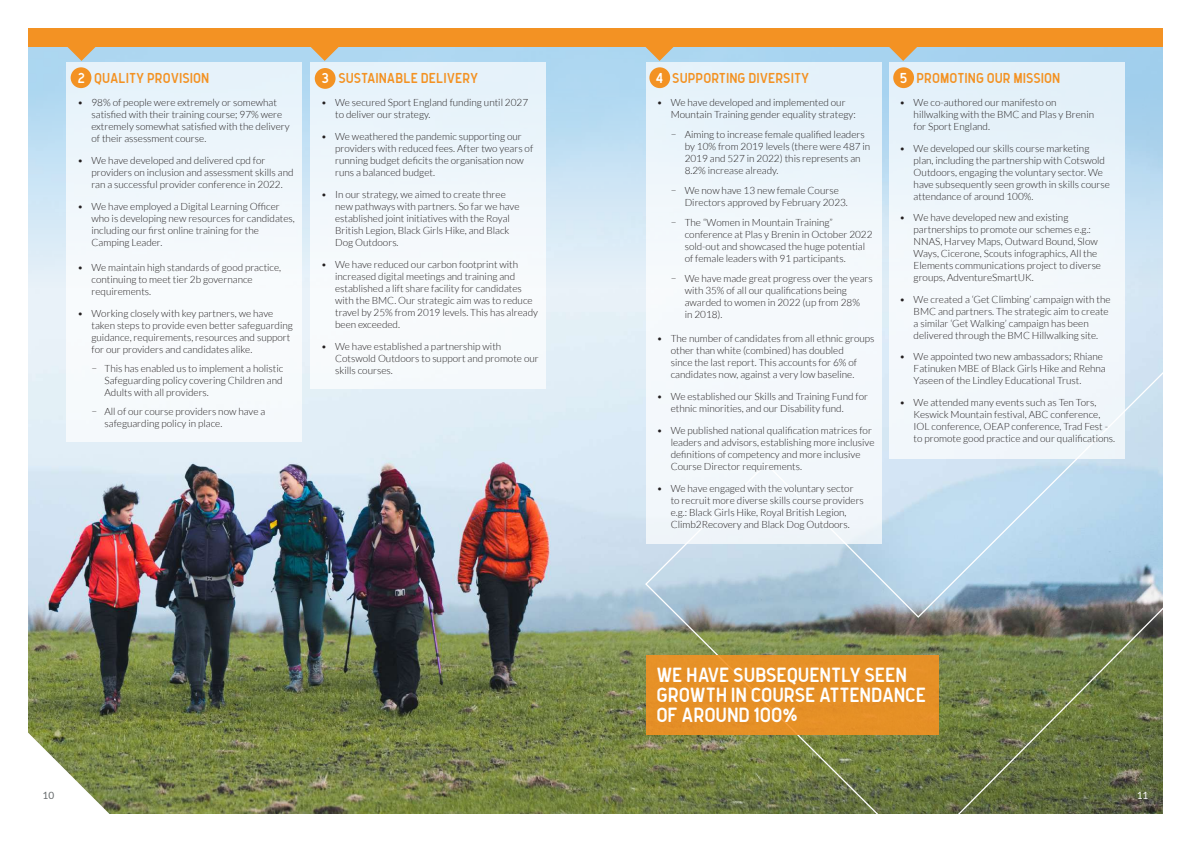
<style>
.page{position:relative;width:1191px;height:842px;background:#fff}
.page>*{position:absolute;margin:0;border:0;box-sizing:border-box;transform-origin:0 0}
.t1{font:20px/20px "Oregon";letter-spacing:-.01em;color:#fff}
.t2{font:14px "Oregon";color:#f39223}
.t3{font:300 10px/12px "Lato";color:#231f20}
.t4{font:10px "Lato";color:#65696b}
.t5{font:10px "Lato";color:#fff}
.s1{color:#fff}
</style>
<div class="page">
<img style="left:28px;top:308px;width:1134px;height:506px">
<img style="left:644px;top:334px;width:519px;height:480px">
<svg style="left:28px;top:47px;width:1134px;height:261px;background:#c1dff2"></svg>
<div style="left:889px;top:62px;width:235px;height:397px;background:linear-gradient(to right,#f0f6fb,#edf5fa)"></div>
<div style="left:646px;top:655px;width:292px;height:79px;background:#e69026"></div>
<div style="left:646px;top:62px;width:235px;height:482px;background:linear-gradient(to right,#f1f7fb,#eff6fb)"></div>
<div style="left:310px;top:62px;width:236px;height:326px;background:linear-gradient(to right,#f2f8fc,#f0f7fb)"></div>
<div style="left:649px;top:67px;width:21px;height:21px;background:#f39223;border-radius:50%"></div>
<div style="left:893px;top:67px;width:21px;height:21px;background:#f39223;border-radius:50%"></div>
<div style="left:67px;top:62px;width:235px;height:380px;background:linear-gradient(to right,#f2f8fc,#f2f8fc)"></div>
<div style="left:71px;top:67px;width:20px;height:21px;background:#f39223;border-radius:50%"></div>
<div style="left:315px;top:68px;width:20px;height:21px;background:#f39223;border-radius:50%"></div>
<svg style="left:28px;top:724px;width:88px;height:90px"></svg>
<div style="left:28px;top:28px;width:1134px;height:19px;background:#f39223"></div>
<svg style="left:65px;top:47px;width:33px;height:14px"></svg>
<svg style="left:308px;top:47px;width:33px;height:14px"></svg>
<svg style="left:643px;top:47px;width:33px;height:14px"></svg>
<svg style="left:887px;top:47px;width:32px;height:14px"></svg>
<h2 class="t2" style="left:77px;top:71px;width:133px"><span class="s1">2</span>. QUALITY PROVISION</h2>
<p class="t3" style="left:91px;top:96px;width:200px;text-indent:-14px">• 98% of people were extremely or somewhat satisfied with their training course; 97% were extremely somewhat satisfied with the delivery of their assessment course.</p>
<p class="t3" style="left:91px;top:154px;width:204px;text-indent:-14px">• We have developed and delivered cpd for providers on inclusion and assessment skills and ran a successful provider conference in 2022.</p>
<p class="t3" style="left:91px;top:200px;width:205px;text-indent:-14px">• We have employed a Digital Learning Officer who is developing new resources for candidates, including our first online training for the Camping Leader.</p>
<p class="t3" style="left:91px;top:261px;width:191px;text-indent:-14px">• We maintain high standards of good practice, continuing to meet tier 2b governance requirements.</p>
<p class="t3" style="left:91px;top:307px;width:203px;text-indent:-14px">• Working closely with key partners, we have taken steps to provide even better safeguarding guidance, requirements, resources and support for our providers and candidates alike.</p>
<p class="t3" style="left:104px;top:362px;width:180px;text-align:justify;text-indent:-13px">− This has enabled us to implement a holistic Safeguarding policy covering Children and Adults with all providers.</p>
<p class="t3" style="left:104px;top:405px;width:162px;text-indent:-13px">− All of our course providers now have a safeguarding policy in place.</p>
<h2 class="t2" style="left:321px;top:71px;width:158px"><span class="s1">3</span>. SUSTAINABLE DELIVERY</h2>
<p class="t3" style="left:335px;top:96px;width:194px;text-indent:-14px">• We secured Sport England funding until 2027 to deliver our strategy.</p>
<p class="t3" style="left:335px;top:130px;width:200px;text-indent:-14px">• We weathered the pandemic supporting our providers with reduced fees. After two years of running budget deficits the organisation now runs a balanced budget.</p>
<p class="t3" style="left:335px;top:188px;width:186px;text-indent:-14px">• In our strategy, we aimed to create three new pathways with partners. So far we have established joint initiatives with the Royal British Legion, Black Girls Hike, and Black Dog Outdoors.</p>
<p class="t3" style="left:335px;top:258px;width:204px;text-indent:-14px">• We have reduced our carbon footprint with increased digital meetings and training and established a lift share facility for candidates with the BMC. Our strategic aim was to reduce travel by 25% from 2019 levels. This has already been exceeded.</p>
<p class="t3" style="left:335px;top:340px;width:205px;text-indent:-14px">• We have established a partnership with<br>Cotswold Outdoors to support and promote our skills courses.</p>
<h2 class="t2" style="left:655px;top:71px;width:155px"><span class="s1">4</span>. SUPPORTING DIVERSITY</h2>
<h2 class="t2" style="left:899px;top:71px;width:162px"><span class="s1">5</span>. PROMOTING OUR MISSION</h2>
<p class="t3" style="left:670px;top:96px;width:187px;text-indent:-14px">• We have developed and implemented our<br>Mountain Training gender equality strategy:</p>
<p class="t3" style="left:684px;top:128px;width:187px;text-indent:-14px">− Aiming to increase female qualified leaders by 10% from 2019 levels (there were 487 in 2019 and 527 in 2022) this represents an 8.2% increase already.</p>
<p class="t3" style="left:684px;top:184px;width:165px;text-indent:-14px">− We now have 13 new female Course<br>Directors approved by February 2023.</p>
<p class="t3" style="left:684px;top:216px;width:189px;text-indent:-14px">− The “Women in Mountain Training” conference at Plas y Brenin in October 2022 sold-out and showcased the huge potential of female leaders with 91 participants.</p>
<p class="t3" style="left:684px;top:272px;width:190px;text-indent:-14px">− We have made great progress over the years with 35% of all our qualifications being awarded to women in 2022 (up from 28%<br>in 2018).</p>
<p class="t3" style="left:670px;top:332px;width:205px;text-indent:-14px">• The number of candidates from all ethnic groups other than white (combined) has doubled<br>since the last report. This accounts for 6% of candidates now, against a very low baseline.</p>
<p class="t3" style="left:670px;top:390px;width:199px;text-indent:-14px">• We established our Skills and Training Fund for ethnic minorities, and our Disability fund.</p>
<p class="t3" style="left:670px;top:424px;width:205px;text-indent:-14px">• We published national qualification matrices for leaders and advisors, establishing more inclusive definitions of competency and more inclusive Course Director requirements.</p>
<p class="t3" style="left:670px;top:482px;width:195px;text-indent:-14px">• We have engaged with the voluntary sector to recruit more diverse skills course providers e.g.: Black Girls Hike, Royal British Legion, Climb2Recovery and Black Dog Outdoors.</p>
<p class="t3" style="left:913px;top:96px;width:182px;text-indent:-14px">• We co-authored our manifesto on hillwalking with the BMC and Plas y Brenin for Sport England.</p>
<p class="t3" style="left:913px;top:142px;width:198px;text-indent:-14px">• We developed our skills course marketing plan, including the partnership with Cotswold Outdoors, engaging the voluntary sector. We have subsequently seen growth in skills course attendance of around 100%.</p>
<p class="t3" style="left:913px;top:211px;width:189px;text-indent:-14px">• We have developed new and existing partnerships to promote our schemes e.g.:<br>NNAS, Harvey Maps, Outward Bound, Slow Ways, Cicerone, Scouts infographics, All the Elements communications project to diverse groups, AdventureSmartUK.</p>
<p class="t3" style="left:913px;top:293px;width:198px;text-indent:-14px">• We created a ‘Get Climbing’ campaign with the BMC and partners. The strategic aim to create a similar ‘Get Walking’ campaign has been delivered through the BMC Hillwalking site.</p>
<p class="t3" style="left:913px;top:350px;width:194px;text-indent:-14px">• We appointed two new ambassadors; Rhiane<br>Fatinuken MBE of Black Girls Hike and Rehna<br>Yaseen of the Lindley Educational Trust.</p>
<p class="t3" style="left:913px;top:396px;width:203px;text-indent:-14px">• We attended many events such as Ten Tors, Keswick Mountain festival, ABC conference, IOL conference, OEAP conference, Trad Fest - to promote good practice and our qualifications.</p>
<h1 class="t1" style="left:656px;top:665px;width:271px">WE HAVE SUBSEQUENTLY SEEN<br>GROWTH IN COURSE ATTENDANCE<br>OF AROUND 100%</h1>
<p class="t4" style="left:43px;top:789px;width:13px">10</p>
<p class="t5" style="left:1136px;top:789px;width:13px">11</p>
</div>
